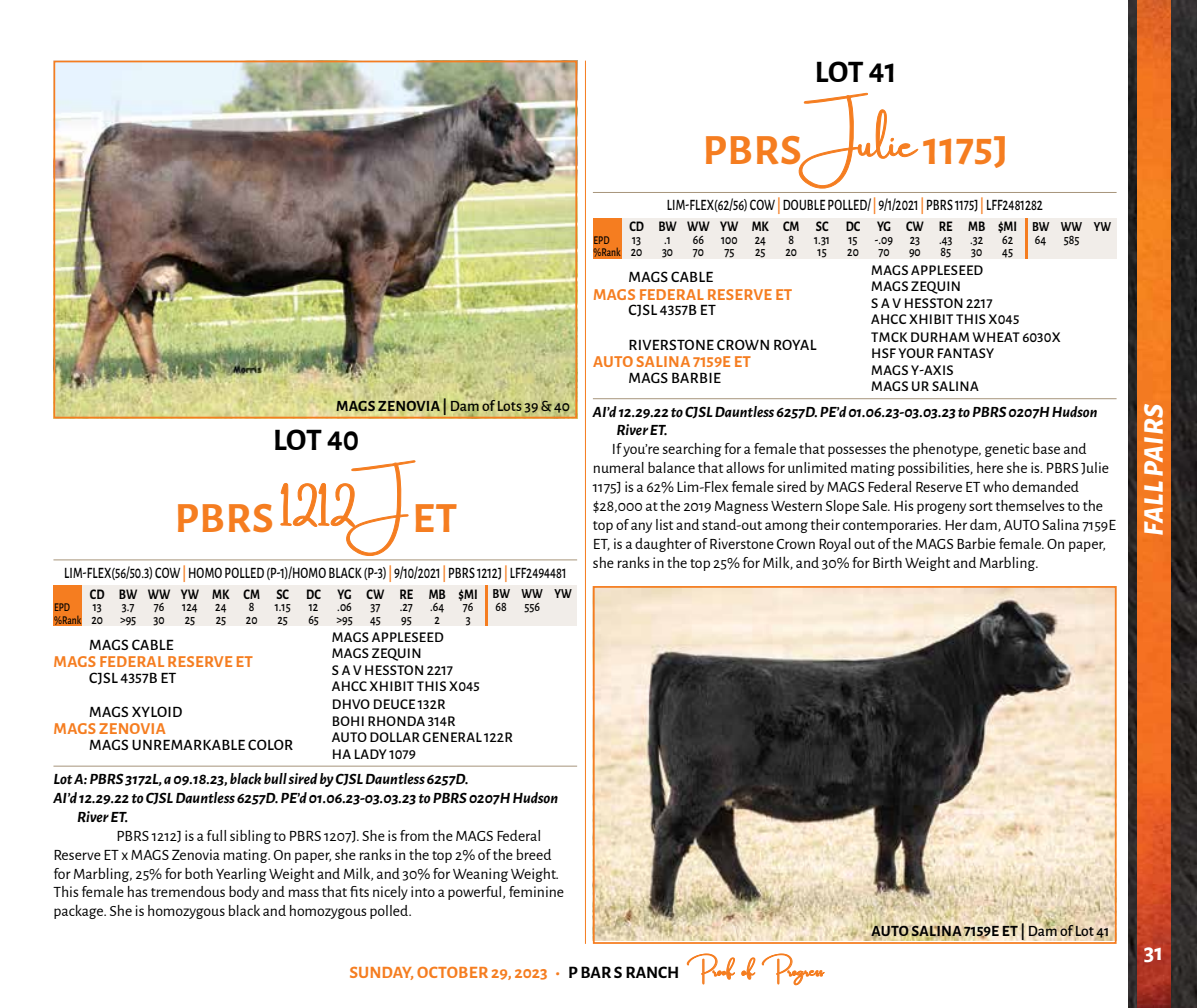
<style>
.page{position:relative;width:1197px;height:1008px;background:#fff}
.page>*{position:absolute;margin:0;border:0;box-sizing:border-box;transform-origin:0 0}
.t1{font:700 43.4px "Alegreya Sans";letter-spacing:.02em;color:#f57d20}
.t2{font:700 31.5px "Alegreya Sans";letter-spacing:-.01em;color:#000}
.t3{font:italic 800 28px "Alegreya Sans";color:#fff}
.t4{font:700 24.5px "Alegreya Sans";color:#fff}
.t5{font:700 17.5px "Alegreya Sans";color:#f57d20}
.t6{font:700 16.8px "Alegreya Sans";letter-spacing:.02em;color:#f57d20}
.t7{font:500 15.92px "Alegreya Sans";letter-spacing:.02em;color:#000;scale:.77 1}
.t8{font:500 15.92px "Alegreya Sans";letter-spacing:.02em;color:#000}
.t9{font:15.75px/18.9px "Alegreya Sans";color:#000}
.t10{font:italic 700 15.75px/18.9px "Alegreya Sans";color:#000}
.t11{font:700 15.75px "Alegreya Sans";letter-spacing:.02em;color:#000}
.t12{font:500 15.75px "Alegreya Sans";color:#000}
.t13{font:500 14.88px/16.3px "Alegreya Sans";letter-spacing:.02em;color:#000}
.t14{font:700 14.7px "Alegreya Sans";color:#000;scale:.85 1}
.t15{font:500 13.83px "Alegreya Sans";color:#000;scale:.85 1}
.t16{font:500 11.9px/12.4px "Alegreya Sans";color:#000;scale:.8 1}
.s1{font-family:"Amsterdam";font-weight:400;font-size:84px}
.s2{font-weight:700;color:#f57d20}
.s3{font-size:13.83px}
.s4{font-weight:700}
.s5{font-weight:500}
.s6{color:#000}
.s7{font-family:"Amsterdam";font-weight:400;font-size:31.5px}
</style>
<div class="page">
<div style="left:53px;top:585px;width:524px;height:41px;background:#f1ede9"></div>
<hr style="left:485px;top:586px;width:3px;height:40px;background:#f57d20">
<div style="left:53px;top:585px;width:29px;height:41px;background:#f57d20"></div>
<hr style="left:53px;top:766px;width:524px;height:1px;background:#a7957b">
<hr style="left:53px;top:559px;width:524px;height:1px;background:#a7957b">
<div style="left:593px;top:218px;width:524px;height:41px;background:#f1ede9"></div>
<hr style="left:1025px;top:218px;width:3px;height:41px;background:#f57d20">
<div style="left:593px;top:218px;width:28px;height:41px;background:#f57d20"></div>
<hr style="left:593px;top:398px;width:524px;height:1px;background:#a7957b">
<hr style="left:593px;top:192px;width:524px;height:1px;background:#a7957b">
<hr style="left:585px;top:61px;width:1px;height:883px;background:#f57d20">
<img style="left:56px;top:64px;width:518px;height:351px">
<div style="left:53px;top:61px;width:524px;height:357px;border:2px solid #f57d20"></div>
<img style="left:596px;top:589px;width:518px;height:352px">
<div style="left:593px;top:586px;width:524px;height:358px;border:2px solid #f57d20"></div>
<img style="left:1129px;top:0;width:68px;height:1008px">
<img style="left:1137px;top:0;width:34px;height:1008px">
<p class="t16" style="left:594px;top:233px;width:35px">EPD %Rank</p>
<h2 class="t2" style="left:815px;top:49px;width:83px">LOT 41</h2>
<h1 class="t1" style="left:703px;top:118px;width:307px">PBRS <span class="s1">Julie</span> 1175J</h1>
<p class="t7" style="left:667px;top:194px;width:490px">LIM-FLEX(62/56) COW <span class="s2">|</span> DOUBLE POLLED/ <span class="s2">|</span> 9/1/2021 <span class="s2">|</span> PBRS 1175J <span class="s2">|</span> LFF2481282</p>
<p class="t14" style="left:629px;top:216px;width:568px">CD BW WW YW MK CM SC DC YG CW RE MB $MI <span class="s3">BW WW YW</span></p>
<p class="t15" style="left:632px;top:230px;width:12px">13</p>
<p class="t15" style="left:664px;top:230px;width:10px">.1</p>
<p class="t15" style="left:693px;top:230px;width:87px">66 100 24</p>
<p class="t15" style="left:788px;top:230px;width:8px">8</p>
<p class="t15" style="left:814px;top:230px;width:20px">1.31</p>
<p class="t15" style="left:848px;top:230px;width:86px">15 -.09 23</p>
<p class="t15" style="left:939px;top:230px;width:17px">.43</p>
<p class="t15" style="left:970px;top:230px;width:17px">.32</p>
<p class="t15" style="left:1002px;top:230px;width:14px">62</p>
<p class="t15" style="left:1035px;top:230px;width:15px">64</p>
<p class="t15" style="left:1064px;top:230px;width:20px">585</p>
<p class="t15" style="left:631px;top:242px;width:15px">20</p>
<p class="t15" style="left:662px;top:242px;width:15px">30</p>
<p class="t15" style="left:693px;top:242px;width:15px">70</p>
<p class="t15" style="left:724px;top:242px;width:13px">75</p>
<p class="t15" style="left:755px;top:242px;width:14px">25</p>
<p class="t15" style="left:785px;top:242px;width:15px">20</p>
<p class="t15" style="left:818px;top:242px;width:12px">15</p>
<p class="t15" style="left:847px;top:242px;width:15px">20</p>
<p class="t15" style="left:878px;top:242px;width:15px">70</p>
<p class="t15" style="left:909px;top:242px;width:15px">90</p>
<p class="t15" style="left:940px;top:242px;width:14px">85</p>
<p class="t15" style="left:971px;top:242px;width:15px">30</p>
<p class="t15" style="left:1002px;top:242px;width:14px">45</p>
<p class="t13" style="left:871px;top:261px;width:114px">MAGS APPLESEED<br>MAGS ZEQUIN</p>
<p class="t8" style="left:629px;top:266px;width:86px">MAGS CABLE</p>
<p class="t6" style="left:593px;top:282px;width:201px">MAGS FEDERAL RESERVE ET</p>
<p class="t8" style="left:629px;top:299px;width:89px">CJSL 4357B ET</p>
<p class="t13" style="left:871px;top:294px;width:150px">S A V HESSTON 2217<br>AHCC XHIBIT THIS X045</p>
<p class="t12" style="left:336px;top:395px;width:236px"><span class="s4">MAGS ZENOVIA |</span> Dam of Lots 39 &amp; 40</p>
<h2 class="t2" style="left:273px;top:416px;width:88px">LOT 40</h2>
<h1 class="t1" style="left:175px;top:486px;width:284px">PBRS <span class="s1">1212J</span> ET</h1>
<p class="t7" style="left:64px;top:561px;width:654px">LIM-FLEX(56/50.3) COW <span class="s2">|</span> HOMO POLLED (P-1)/HOMO BLACK (P-3) <span class="s2">|</span> 9/10/2021 <span class="s2">|</span> PBRS 1212J <span class="s2">|</span> LFF2494481</p>
<p class="t14" style="left:90px;top:583px;width:568px">CD BW WW YW MK CM SC DC YG CW RE MB $MI <span class="s3">BW WW YW</span></p>
<p class="t15" style="left:93px;top:597px;width:12px">13</p>
<p class="t15" style="left:122px;top:597px;width:16px">3.7</p>
<p class="t15" style="left:154px;top:597px;width:14px">76</p>
<p class="t15" style="left:182px;top:597px;width:20px">124</p>
<p class="t15" style="left:215px;top:597px;width:15px">24</p>
<p class="t15" style="left:249px;top:597px;width:8px">8</p>
<p class="t15" style="left:275px;top:597px;width:20px">1.15</p>
<p class="t15" style="left:309px;top:597px;width:13px">12</p>
<p class="t15" style="left:337px;top:597px;width:19px">.06</p>
<p class="t15" style="left:370px;top:597px;width:13px">37</p>
<p class="t15" style="left:400px;top:597px;width:54px">.27 .64</p>
<p class="t15" style="left:463px;top:597px;width:14px">76</p>
<p class="t15" style="left:496px;top:597px;width:15px">68</p>
<p class="t15" style="left:524px;top:597px;width:20px">556</p>
<p class="t15" style="left:91px;top:610px;width:88px">20 &gt;95 30</p>
<p class="t15" style="left:185px;top:610px;width:14px">25</p>
<p class="t15" style="left:216px;top:610px;width:14px">25</p>
<p class="t15" style="left:246px;top:610px;width:15px">20</p>
<p class="t15" style="left:278px;top:610px;width:14px">25</p>
<p class="t15" style="left:308px;top:610px;width:14px">65</p>
<p class="t15" style="left:336px;top:610px;width:21px">&gt;95</p>
<p class="t15" style="left:370px;top:610px;width:14px">45</p>
<p class="t15" style="left:401px;top:610px;width:14px">95</p>
<p class="t15" style="left:435px;top:610px;width:8px">2</p>
<p class="t15" style="left:466px;top:610px;width:7px">3</p>
<p class="t16" style="left:54px;top:600px;width:35px">EPD %Rank</p>
<p class="t13" style="left:332px;top:628px;width:114px">MAGS APPLESEED<br>MAGS ZEQUIN</p>
<p class="t8" style="left:89px;top:633px;width:86px">MAGS CABLE</p>
<p class="t6" style="left:54px;top:649px;width:201px">MAGS FEDERAL RESERVE ET</p>
<p class="t8" style="left:89px;top:666px;width:89px">CJSL 4357B ET</p>
<p class="t13" style="left:332px;top:661px;width:150px">S A V HESSTON 2217<br>AHCC XHIBIT THIS X045</p>
<p class="t13" style="left:332px;top:696px;width:125px">DHVO DEUCE 132R<br>BOHI RHONDA 314R</p>
<p class="t8" style="left:89px;top:701px;width:95px">MAGS XYLOID</p>
<p class="t6" style="left:54px;top:717px;width:114px">MAGS ZENOVIA</p>
<p class="t8" style="left:89px;top:734px;width:206px">MAGS UNREMARKABLE COLOR</p>
<p class="t13" style="left:332px;top:729px;width:183px">AUTO DOLLAR GENERAL 122R<br>HA LADY 1079</p>
<p class="t10" style="left:53px;top:768px;width:417px">Lot A: PBRS 3172L, a 09.18.23, black bull sired by CJSL Dauntless 6257D.</p>
<p class="t10" style="left:53px;top:787px;width:506px">AI’d 12.29.22 to CJSL Dauntless 6257D. PE’d 01.06.23-03.03.23 to PBRS 0207H Hudson</p>
<p class="t10" style="left:77px;top:806px;width:53px">River ET.</p>
<p class="t9" style="left:53px;top:825px;width:512px;text-indent:63px">PBRS 1212J is a full sibling to PBRS 1207J. She is from the MAGS Federal Reserve ET x MAGS Zenovia mating. On paper, she ranks in the top 2% of the breed for Marbling, 25% for both Yearling Weight and Milk, and 30% for Weaning Weight.<br>This female has tremendous body and mass that fits nicely into a powerful, feminine package. She is homozygous black and homozygous polled.</p>
<p class="t13" style="left:871px;top:328px;width:191px">TMCK DURHAM WHEAT 6030X<br>HSF YOUR FANTASY</p>
<p class="t8" style="left:629px;top:333px;width:190px">RIVERSTONE CROWN ROYAL</p>
<p class="t6" style="left:593px;top:349px;width:160px">AUTO SALINA 7159E ET</p>
<p class="t8" style="left:629px;top:366px;width:94px">MAGS BARBIE</p>
<p class="t13" style="left:871px;top:361px;width:109px">MAGS Y-AXIS<br>MAGS UR SALINA</p>
<p class="t10" style="left:617px;top:401px;width:483px;text-indent:-24px">AI’d 12.29.22 to CJSL Dauntless 6257D. PE’d 01.06.23-03.03.23 to PBRS 0207H Hudson<br>River ET.</p>
<p class="t9" style="left:593px;top:439px;width:525px;text-indent:19px">If you’re searching for a female that possesses the phenotype, genetic base and numeral balance that allows for unlimited mating possibilities, here she is. PBRS Julie 1175J is a 62% Lim-Flex female sired by MAGS Federal Reserve ET who demanded $28,000 at the 2019 Magness Western Slope Sale. His progeny sort themselves to the top of any list and stand-out among their contemporaries. Her dam, AUTO Salina 7159E ET, is a daughter of Riverstone Crown Royal out of the MAGS Barbie female. On paper, she ranks in the top 25% for Milk, and 30% for Birth Weight and Marbling.</p>
<p class="t11" style="left:872px;top:920px;width:239px">AUTO SALINA 7159E ET | <span class="s5">Dam of Lot 41</span></p>
<h3 class="t3" style="left:1133px;top:536px;width:133px;rotate:-90deg">FALL PAIRS</h3>
<p class="t5" style="left:350px;top:960px;width:476px">SUNDAY, OCTOBER 29, 2023 • <span class="s6">P BAR S RANCH</span> <span class="s7">Proof of Progress</span></p>
<h3 class="t4" style="left:1144px;top:934px;width:21px">31</h3>
</div>
